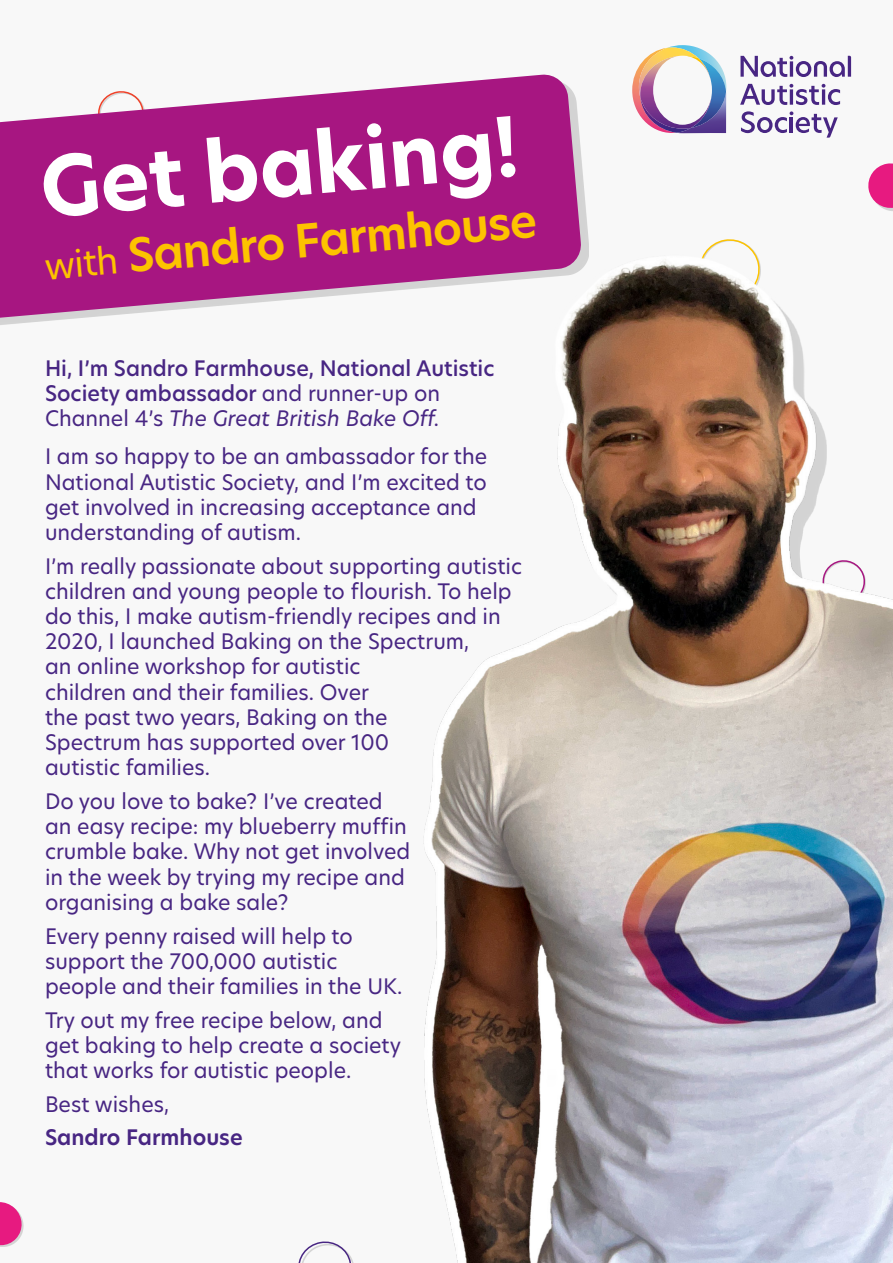
<style>
.page{position:relative;width:893px;height:1263px;background:#f2f2f2}
.page>*{position:absolute;margin:0;border:0;box-sizing:border-box;transform-origin:0 0}
.t1{font:700 81px "TP Hero";color:#fff}
.t2{font:600 45px "TP Hero";color:#fdc300}
.t3{font:21px/25.2px "TP Hero";color:#482683}
.t4{font:500 21px/25.2px "TP Hero";color:#482683}
.t5{font:600 21px "TP Hero";color:#482683}
.s1{font-weight:400;font-size:36px}
.s2{font-weight:400}
.s3{font-weight:400;font-style:italic}
</style>
<div class="page">
<svg style="left:0;top:74px;width:582px;height:248px;fill:#a71681"></svg>
<svg style="left:868px;top:163px;width:25px;height:40px"></svg>
<svg style="left:298px;top:1241px;width:27px;height:22px"></svg>
<svg style="left:0;top:1202px;width:24px;height:45px"></svg>
<img style="left:325px;top:203px;width:568px;height:1060px">
<svg style="left:741px;top:111px;width:97px;height:27px"></svg>
<svg style="left:740px;top:84px;width:100px;height:21px"></svg>
<svg style="left:740px;top:56px;width:111px;height:21px"></svg>
<svg style="left:632px;top:45px;width:94px;height:88px"></svg>
<p class="t1" style="left:36px;top:133px;width:480px;rotate:-5deg">Get baking!</p>
<p class="t2" style="left:42px;top:233px;width:496px;rotate:-5deg"><span class="s1">with</span> Sandro Farmhouse</p>
<p class="t4" style="left:45px;top:355px;width:451px">Hi, I’m Sandro Farmhouse, National Autistic<br>Society ambassador <span class="s2">and runner-up on<br>Channel 4’s</span> <span class="s3">The Great British Bake Off.</span></p>
<p class="t3" style="left:45px;top:444px;width:444px">I am so happy to be an ambassador for the National Autistic Society, and I’m excited to get involved in increasing acceptance and understanding of autism.</p>
<p class="t3" style="left:45px;top:553px;width:479px">I’m really passionate about supporting autistic children and young people to flourish. To help do this, I make autism-friendly recipes and in 2020, I launched Baking on the Spectrum,<br>an online workshop for autistic<br>children and their families. Over<br>the past two years, Baking on the<br>Spectrum has supported over 100<br>autistic families.</p>
<p class="t3" style="left:45px;top:788px;width:367px">Do you love to bake? I’ve created an easy recipe: my blueberry muffin crumble bake. Why not get involved in the week by trying my recipe and organising a bake sale?</p>
<p class="t3" style="left:45px;top:923px;width:359px">Every penny raised will help to support the 700,000 autistic people and their families in the UK.</p>
<p class="t3" style="left:45px;top:1007px;width:358px">Try out my free recipe below, and get baking to help create a society that works for autistic people.</p>
<p class="t3" style="left:45px;top:1091px;width:126px">Best wishes,</p>
<p class="t5" style="left:45px;top:1123px;width:199px">Sandro Farmhouse</p>
</div>
